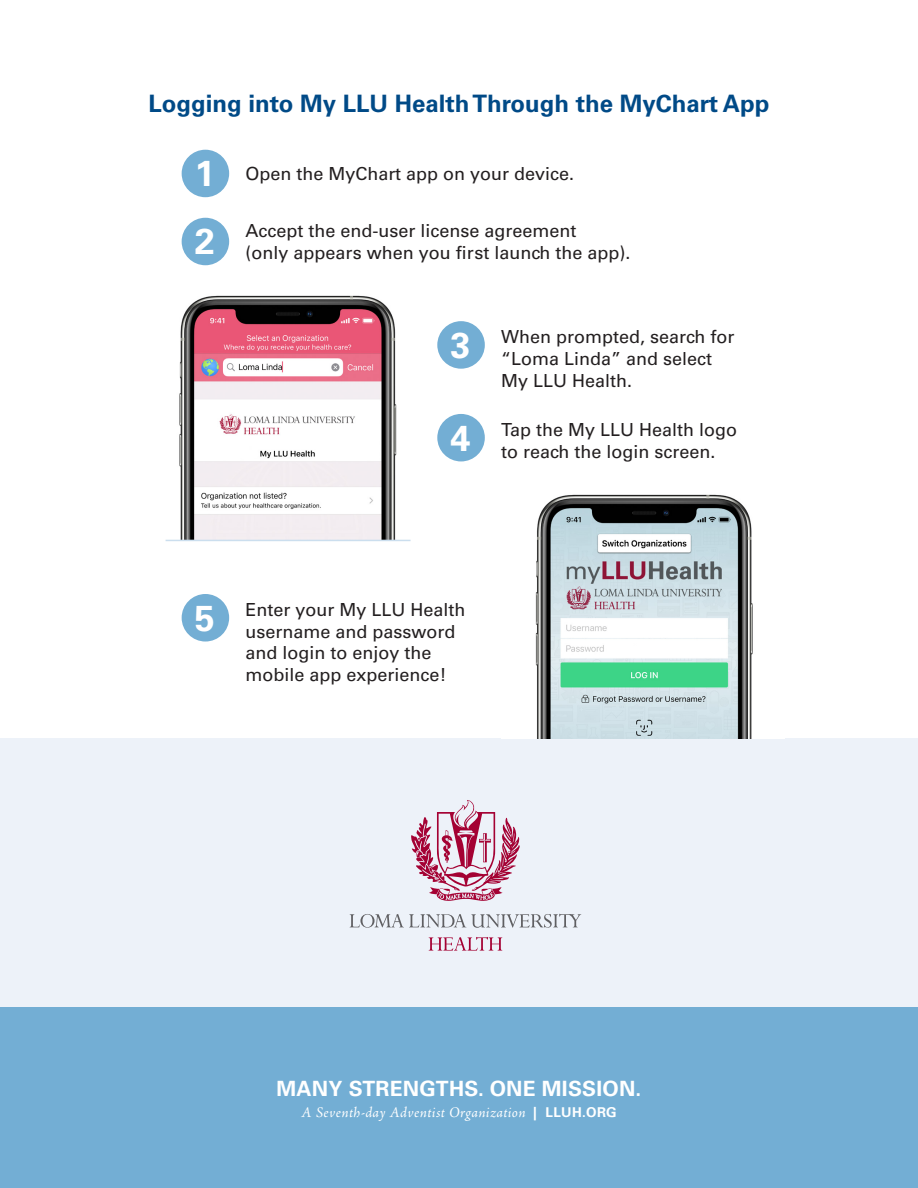
<style>
.page{position:relative;width:918px;height:1188px;background:#fff}
.page>*{position:absolute;margin:0;border:0;box-sizing:border-box;transform-origin:0 0}
.t1{font:700 36px "Univers LT Std";color:#fff}
.t2{font:700 24px "Univers LT Std";color:#004a87}
.t3{font:700 21px "Univers LT Std";letter-spacing:.01em;color:#fff}
.t4{font:18px/21.6px "Univers LT Std";color:#231f20}
.t5{font:italic 15px "Adobe Jenson Pro";letter-spacing:.02em;color:#fff}
.s1{font-family:"Univers LT Std";font-weight:700;font-style:normal;font-size:13.5px}
</style>
<div class="page">
<div style="left:0;top:739px;width:918px;height:268px;background:#edf2f9"></div>
<div style="left:0;top:1007px;width:918px;height:181px;background:#73aed4"></div>
<svg style="left:350px;top:914px;width:231px;height:14px"></svg>
<svg style="left:411px;top:800px;width:109px;height:101px"></svg>
<svg style="left:429px;top:937px;width:73px;height:14px"></svg>
<img style="left:166px;top:263px;width:244px;height:277px">
<img style="left:535px;top:494px;width:218px;height:245px">
<hr style="left:166px;top:540px;width:245px;height:1px;background:#cbdeee">
<div style="left:182px;top:150px;width:47px;height:47px;background:#73aed4;border-radius:50%"></div>
<div style="left:182px;top:218px;width:47px;height:47px;background:#73aed4;border-radius:50%"></div>
<div style="left:437px;top:321px;width:48px;height:48px;background:#73aed4;border-radius:50%"></div>
<div style="left:437px;top:414px;width:48px;height:47px;background:#73aed4;border-radius:50%"></div>
<div style="left:182px;top:594px;width:47px;height:48px;background:#73aed4;border-radius:50%"></div>
<p class="t2" style="left:148px;top:90px;width:623px">Logging into My LLU Health Through the MyChart App</p>
<p class="t1" style="left:195px;top:153px;width:22px">1</p>
<p class="t1" style="left:195px;top:221px;width:22px">2</p>
<p class="t4" style="left:246px;top:163px;width:330px">Open the MyChart app on your device.</p>
<p class="t4" style="left:246px;top:220px;width:386px">Accept the end-user license agreement<br>(only appears when you first launch the app).</p>
<p class="t1" style="left:451px;top:324px;width:22px">3</p>
<p class="t1" style="left:451px;top:417px;width:22px">4</p>
<p class="t4" style="left:501px;top:326px;width:235px">When prompted, search for “Loma Linda” and select<br>My LLU Health.</p>
<p class="t4" style="left:501px;top:419px;width:237px">Tap the My LLU Health logo to reach the login screen.</p>
<p class="t1" style="left:195px;top:597px;width:22px">5</p>
<p class="t4" style="left:246px;top:599px;width:222px">Enter your My LLU Health username and password and login to enjoy the mobile app experience!</p>
<p class="t3" style="left:277px;top:1076px;width:366px">MANY STRENGTHS. ONE MISSION.</p>
<p class="t5" style="left:301px;top:1103px;width:317px">A Seventh-day Adventist Organization <span class="s1">| LLUH.ORG</span></p>
</div>
